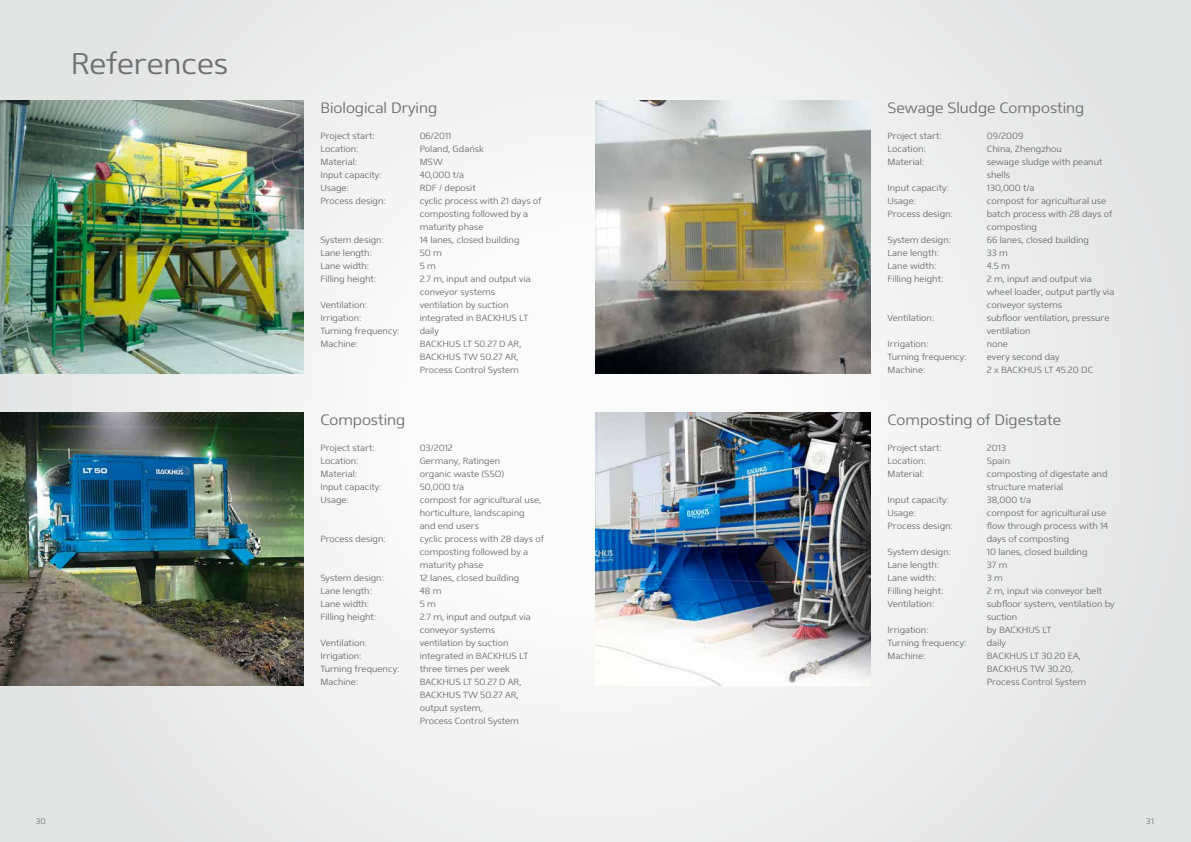
<style>
.page{position:relative;width:1191px;height:842px;background:#fff}
.page>*{position:absolute;margin:0;border:0;box-sizing:border-box;transform-origin:0 0}
.t1{font:300 30px "Mentone";color:#707172}
.t2{font:300 15px "Mentone";color:#707172}
.t3{font:300 9px/13px "Mentone";color:#707172}
.t4{font:300 8px "Mentone";color:#707172}
</style>
<div class="page">
<div style="left:0;top:0;width:1191px;height:842px;background:linear-gradient(to right,#ededee,#eeeeef)"></div>
<img style="left:0;top:100px;width:303px;height:273px">
<img style="left:0;top:412px;width:303px;height:273px">
<img style="left:595px;top:100px;width:275px;height:273px">
<img style="left:595px;top:412px;width:275px;height:273px">
<h1 class="t1" style="left:71px;top:46px;width:159px">References</h1>
<h2 class="t2" style="left:320px;top:99px;width:118px">Biological Drying</h2>
<p class="t3" style="left:320px;top:130px;width:56px">Project start:</p>
<p class="t3" style="left:420px;top:130px;width:33px">06/2011</p>
<p class="t3" style="left:320px;top:143px;width:40px">Location:</p>
<p class="t3" style="left:420px;top:143px;width:65px">Poland, Gdańsk</p>
<p class="t3" style="left:320px;top:156px;width:38px">Material:</p>
<p class="t3" style="left:420px;top:156px;width:25px">MSW</p>
<p class="t3" style="left:320px;top:169px;width:63px">Input capacity:</p>
<p class="t3" style="left:420px;top:169px;width:46px">40,000 t/a</p>
<p class="t3" style="left:320px;top:182px;width:30px">Usage:</p>
<p class="t3" style="left:420px;top:182px;width:57px">RDF / deposit</p>
<p class="t3" style="left:320px;top:195px;width:67px">Process design:</p>
<p class="t3" style="left:420px;top:195px;width:123px">cyclic process with 21 days of composting followed by a maturity phase</p>
<p class="t3" style="left:320px;top:234px;width:65px">System design:</p>
<p class="t3" style="left:420px;top:234px;width:101px">14 lanes, closed building</p>
<p class="t3" style="left:320px;top:247px;width:53px">Lane length:</p>
<p class="t3" style="left:420px;top:247px;width:24px">50 m</p>
<p class="t3" style="left:320px;top:260px;width:51px">Lane width:</p>
<p class="t3" style="left:420px;top:260px;width:18px">5 m</p>
<p class="t3" style="left:320px;top:273px;width:57px">Filling height:</p>
<p class="t3" style="left:420px;top:273px;width:113px">2.7 m, input and output via conveyor systems</p>
<p class="t3" style="left:320px;top:299px;width:48px">Ventilation:</p>
<p class="t3" style="left:420px;top:299px;width:90px">ventilation by suction</p>
<p class="t3" style="left:320px;top:312px;width:43px">Irrigation:</p>
<p class="t3" style="left:420px;top:312px;width:110px">integrated in BACKHUS LT</p>
<p class="t3" style="left:320px;top:325px;width:81px">Turning frequency:</p>
<p class="t3" style="left:420px;top:325px;width:21px">daily</p>
<p class="t3" style="left:320px;top:338px;width:40px">Machine:</p>
<p class="t3" style="left:420px;top:338px;width:103px">BACKHUS LT 50.27 D AR,<br>BACKHUS TW 50.27 AR,<br>Process Control System</p>
<h2 class="t2" style="left:320px;top:411px;width:86px">Composting</h2>
<p class="t3" style="left:320px;top:442px;width:56px">Project start:</p>
<p class="t3" style="left:420px;top:442px;width:35px">03/2012</p>
<p class="t3" style="left:320px;top:455px;width:40px">Location:</p>
<p class="t3" style="left:420px;top:455px;width:82px">Germany, Ratingen</p>
<p class="t3" style="left:320px;top:468px;width:38px">Material:</p>
<p class="t3" style="left:420px;top:468px;width:86px">organic waste (SSO)</p>
<p class="t3" style="left:320px;top:481px;width:63px">Input capacity:</p>
<p class="t3" style="left:420px;top:481px;width:46px">50,000 t/a</p>
<p class="t3" style="left:320px;top:494px;width:30px">Usage:</p>
<p class="t3" style="left:420px;top:494px;width:123px">compost for agricultural use, horticulture, landscaping and end users</p>
<p class="t3" style="left:320px;top:533px;width:67px">Process design:</p>
<p class="t3" style="left:420px;top:533px;width:126px">cyclic process with 28 days of composting followed by a maturity phase</p>
<p class="t3" style="left:320px;top:572px;width:65px">System design:</p>
<p class="t3" style="left:420px;top:572px;width:101px">12 lanes, closed building</p>
<p class="t3" style="left:320px;top:585px;width:53px">Lane length:</p>
<p class="t3" style="left:420px;top:585px;width:23px">48 m</p>
<p class="t3" style="left:320px;top:598px;width:51px">Lane width:</p>
<p class="t3" style="left:420px;top:598px;width:18px">5 m</p>
<p class="t3" style="left:320px;top:611px;width:57px">Filling height:</p>
<p class="t3" style="left:420px;top:611px;width:113px">2.7 m, input and output via conveyor systems</p>
<p class="t3" style="left:320px;top:637px;width:48px">Ventilation:</p>
<p class="t3" style="left:420px;top:637px;width:90px">ventilation by suction</p>
<p class="t3" style="left:320px;top:650px;width:43px">Irrigation:</p>
<p class="t3" style="left:420px;top:650px;width:110px">integrated in BACKHUS LT</p>
<p class="t3" style="left:320px;top:663px;width:81px">Turning frequency:</p>
<p class="t3" style="left:420px;top:663px;width:92px">three times per week</p>
<p class="t3" style="left:320px;top:676px;width:40px">Machine:</p>
<p class="t3" style="left:420px;top:676px;width:103px">BACKHUS LT 50.27 D AR,<br>BACKHUS TW 50.27 AR, output system,<br>Process Control System</p>
<h2 class="t2" style="left:887px;top:99px;width:198px">Sewage Sludge Composting</h2>
<p class="t3" style="left:887px;top:130px;width:56px">Project start:</p>
<p class="t3" style="left:986px;top:130px;width:38px">09/2009</p>
<p class="t3" style="left:887px;top:143px;width:40px">Location:</p>
<p class="t3" style="left:986px;top:143px;width:77px">China, Zhengzhou</p>
<p class="t3" style="left:887px;top:156px;width:38px">Material:</p>
<p class="t3" style="left:986px;top:156px;width:117px">sewage sludge with peanut shells</p>
<p class="t3" style="left:887px;top:182px;width:63px">Input capacity:</p>
<p class="t3" style="left:986px;top:182px;width:49px">130,000 t/a</p>
<p class="t3" style="left:887px;top:195px;width:30px">Usage:</p>
<p class="t3" style="left:986px;top:195px;width:121px">compost for agricultural use</p>
<p class="t3" style="left:887px;top:208px;width:67px">Process design:</p>
<p class="t3" style="left:986px;top:208px;width:127px">batch process with 28 days of composting</p>
<p class="t3" style="left:887px;top:234px;width:65px">System design:</p>
<p class="t3" style="left:986px;top:234px;width:104px">66 lanes, closed building</p>
<p class="t3" style="left:887px;top:247px;width:53px">Lane length:</p>
<p class="t3" style="left:986px;top:247px;width:23px">33 m</p>
<p class="t3" style="left:887px;top:260px;width:51px">Lane width:</p>
<p class="t3" style="left:986px;top:260px;width:25px">4.5 m</p>
<p class="t3" style="left:887px;top:273px;width:57px">Filling height:</p>
<p class="t3" style="left:986px;top:273px;width:129px">2 m, input and output via wheel loader, output partly via conveyor systems</p>
<p class="t3" style="left:887px;top:312px;width:48px">Ventilation:</p>
<p class="t3" style="left:986px;top:312px;width:124px">subfloor ventilation, pressure ventilation</p>
<p class="t3" style="left:887px;top:338px;width:43px">Irrigation:</p>
<p class="t3" style="left:986px;top:338px;width:23px">none</p>
<p class="t3" style="left:887px;top:351px;width:81px">Turning frequency:</p>
<p class="t3" style="left:986px;top:351px;width:74px">every second day</p>
<p class="t3" style="left:887px;top:364px;width:40px">Machine:</p>
<p class="t3" style="left:986px;top:364px;width:108px">2 x BACKHUS LT 45.20 DC</p>
<h2 class="t2" style="left:887px;top:411px;width:175px">Composting of Digestate</h2>
<p class="t3" style="left:887px;top:442px;width:56px">Project start:</p>
<p class="t3" style="left:986px;top:442px;width:21px">2013</p>
<p class="t3" style="left:887px;top:455px;width:40px">Location:</p>
<p class="t3" style="left:986px;top:455px;width:25px">Spain</p>
<p class="t3" style="left:887px;top:468px;width:38px">Material:</p>
<p class="t3" style="left:986px;top:468px;width:122px">composting of digestate and structure material</p>
<p class="t3" style="left:887px;top:494px;width:63px">Input capacity:</p>
<p class="t3" style="left:986px;top:494px;width:46px">38,000 t/a</p>
<p class="t3" style="left:887px;top:507px;width:30px">Usage:</p>
<p class="t3" style="left:986px;top:507px;width:121px">compost for agricultural use</p>
<p class="t3" style="left:887px;top:520px;width:67px">Process design:</p>
<p class="t3" style="left:986px;top:520px;width:123px">flow through process with 14 days of composting</p>
<p class="t3" style="left:887px;top:546px;width:65px">System design:</p>
<p class="t3" style="left:986px;top:546px;width:102px">10 lanes, closed building</p>
<p class="t3" style="left:887px;top:559px;width:53px">Lane length:</p>
<p class="t3" style="left:986px;top:559px;width:22px">37 m</p>
<p class="t3" style="left:887px;top:572px;width:51px">Lane width:</p>
<p class="t3" style="left:986px;top:572px;width:18px">3 m</p>
<p class="t3" style="left:887px;top:585px;width:57px">Filling height:</p>
<p class="t3" style="left:986px;top:585px;width:117px">2 m, input via conveyor belt</p>
<p class="t3" style="left:887px;top:598px;width:48px">Ventilation:</p>
<p class="t3" style="left:986px;top:598px;width:129px">subfloor system, ventilation by suction</p>
<p class="t3" style="left:887px;top:624px;width:43px">Irrigation:</p>
<p class="t3" style="left:986px;top:624px;width:66px">by BACKHUS LT</p>
<p class="t3" style="left:887px;top:637px;width:81px">Turning frequency:</p>
<p class="t3" style="left:986px;top:637px;width:21px">daily</p>
<p class="t3" style="left:887px;top:650px;width:40px">Machine:</p>
<p class="t3" style="left:986px;top:650px;width:101px">BACKHUS LT 30.20 EA,<br>BACKHUS TW 30.20,<br>Process Control System</p>
<p class="t4" style="left:36px;top:816px;width:12px">30</p>
<p class="t4" style="left:1146px;top:816px;width:9px">31</p>
</div>
